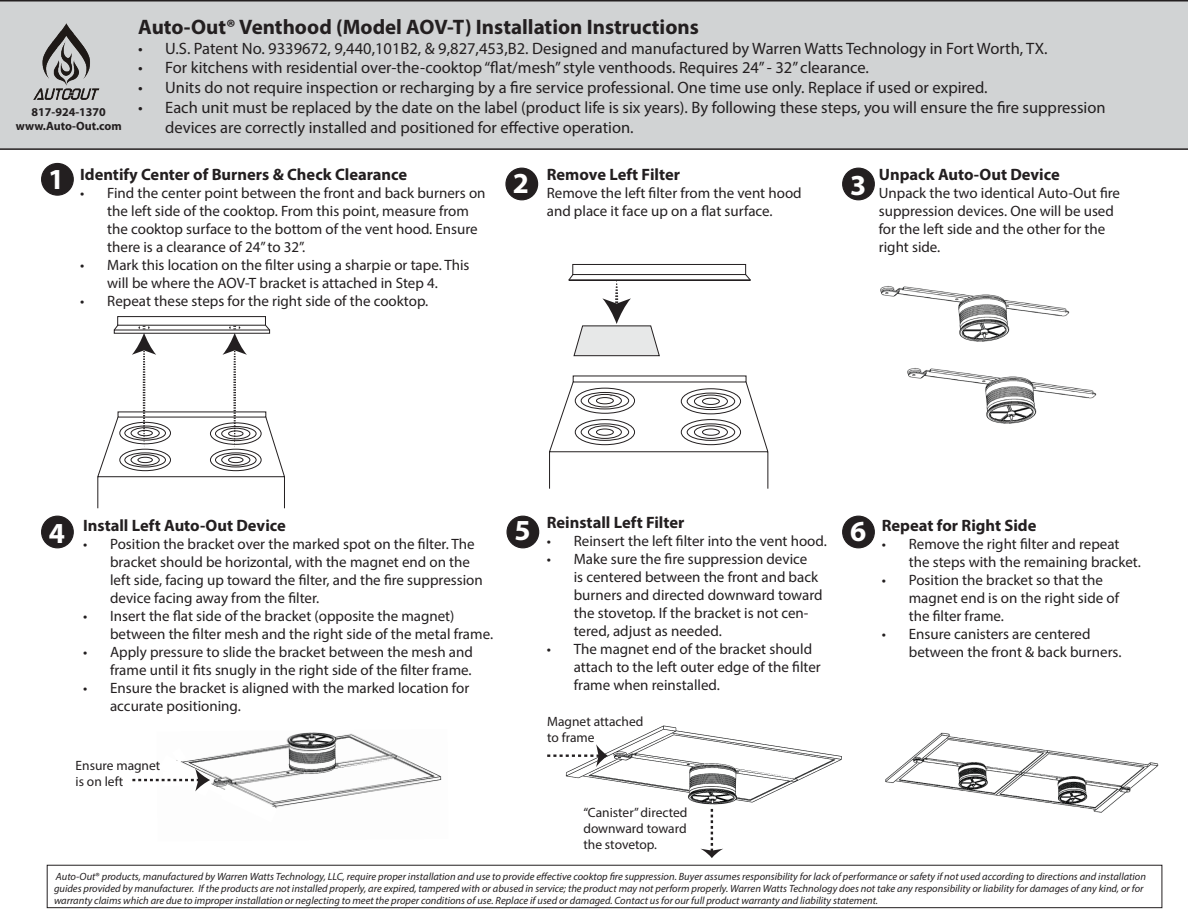
<style>
.page{position:relative;width:1188px;height:918px;background:#fff}
.page>*{position:absolute;margin:0;border:0;box-sizing:border-box;transform-origin:0 0}
.t1{font:700 29.1px "Myriad Pro";color:#fff}
.t2{font:700 21px "Myriad Pro";color:#231f20}
.t3{font:16.5px/19.8px "Myriad Pro";color:#231f20}
.t4{font:700 16.5px "Myriad Pro";color:#231f20}
.t5{font:15px/18px "Myriad Pro";color:#231f20}
.t6{font:13.5px/16.2px "Myriad Pro";color:#231f20;text-align:justify}
.t7{font:700 12px "Myriad Pro";color:#231f20}
.t8{font:italic 10.5px/12px "Myriad Pro";color:#231f20}
.s1{font-style:normal}
</style>
<div class="page">
<div style="left:0;top:0;width:1188px;height:150px;background:#d1d3d4"></div>
<img style="left:27px;top:15px;width:77px;height:92px">
<div style="left:42px;top:164px;width:31px;height:31px;background:#231f20;border-radius:50%"></div>
<div style="left:41px;top:163px;width:33px;height:33px;border:1px solid #231f20;border-radius:50%"></div>
<div style="left:506px;top:168px;width:32px;height:32px;background:#231f20;border-radius:50%"></div>
<div style="left:505px;top:168px;width:33px;height:32px;border:1px solid #231f20;border-radius:50%"></div>
<div style="left:843px;top:168px;width:31px;height:32px;background:#231f20;border-radius:50%"></div>
<div style="left:842px;top:168px;width:33px;height:32px;border:1px solid #231f20;border-radius:50%"></div>
<div style="left:42px;top:516px;width:31px;height:32px;background:#231f20;border-radius:50%"></div>
<div style="left:41px;top:516px;width:33px;height:32px;border:1px solid #231f20;border-radius:50%"></div>
<div style="left:507px;top:516px;width:32px;height:32px;background:#231f20;border-radius:50%"></div>
<div style="left:506px;top:516px;width:33px;height:32px;border:1px solid #231f20;border-radius:50%"></div>
<div style="left:843px;top:516px;width:31px;height:32px;background:#231f20;border-radius:50%"></div>
<div style="left:842px;top:516px;width:33px;height:32px;border:1px solid #231f20;border-radius:50%"></div>
<div style="left:47px;top:865px;width:1115px;height:43px;border:1px solid #231f20"></div>
<img style="left:880px;top:286px;width:190px;height:56px">
<img style="left:565px;top:725px;width:277px;height:84px">
<img style="left:907px;top:368px;width:190px;height:56px">
<img style="left:885px;top:732px;width:274px;height:81px">
<div style="left:117px;top:316px;width:149px;height:10px;border:1px solid #231f20"></div>
<svg style="left:97px;top:324px;width:188px;height:185px"></svg>
<div style="left:572px;top:264px;width:174px;height:11px;border:1px solid #231f20"></div>
<svg style="left:549px;top:381px;width:220px;height:108px"></svg>
<svg style="left:568px;top:273px;width:183px;height:84px"></svg>
<img style="left:265px;top:732px;width:177px;height:75px">
<svg style="left:700px;top:809px;width:23px;height:49px"></svg>
<svg style="left:547px;top:744px;width:61px;height:23px"></svg>
<svg style="left:132px;top:748px;width:146px;height:61px"></svg>
<p class="t7" style="left:32px;top:104px;width:76px">817-924-1370</p>
<p class="t7" style="left:16px;top:118px;width:108px">www.Auto-Out.com</p>
<p class="t2" style="left:138px;top:13px;width:562px">Auto-Out® Venthood (Model AOV-T) Installation Instructions</p>
<p class="t3" style="left:138px;top:38px;width:911px">• U.S. Patent No. 9339672, 9,440,101B2, &amp; 9,827,453,B2. Designed and manufactured by Warren Watts Technology in Fort Worth, TX.</p>
<p class="t3" style="left:138px;top:58px;width:732px">• For kitchens with residential over-the-cooktop “flat/mesh” style venthoods. Requires 24” - 32” clearance.</p>
<p class="t3" style="left:138px;top:77px;width:851px">• Units do not require inspection or recharging by a fire service professional. One time use only. Replace if used or expired.</p>
<p class="t3" style="left:165px;top:97px;width:942px;text-indent:-27px">• Each unit must be replaced by the date on the label (product life is six years). By following these steps, you will ensure the fire suppression devices are correctly installed and positioned for effective operation.</p>
<p class="t1" style="left:48px;top:161px;width:18px">1</p>
<p class="t4" style="left:80px;top:164px;width:329px">Identify Center of Burners &amp; Check Clearance</p>
<p class="t5" style="left:107px;top:184px;width:380px;text-indent:-27px">• Find the center point between the front and back burners on the left side of the cooktop. From this point, measure from the cooktop surface to the bottom of the vent hood. Ensure there is a clearance of 24” to 32”.</p>
<p class="t5" style="left:80px;top:256px;width:391px;text-align:center">• Mark this location on the filter using a sharpie or tape. This will be where the AOV-T bracket is attached in Step 4.</p>
<p class="t5" style="left:80px;top:292px;width:350px">• Repeat these steps for the right side of the cooktop.</p>
<p class="t4" style="left:547px;top:164px;width:135px">Remove Left Filter</p>
<p class="t5" style="left:547px;top:184px;width:256px">Remove the left filter from the vent hood and place it face up on a flat surface.</p>
<p class="t1" style="left:513px;top:164px;width:18px">2</p>
<p class="t1" style="left:850px;top:166px;width:18px">3</p>
<p class="t4" style="left:879px;top:164px;width:182px">Unpack Auto-Out Device</p>
<p class="t5" style="left:879px;top:184px;width:243px">Unpack the two identical Auto-Out fire suppression devices. One will be used for the left side and the other for the right side.</p>
<p class="t1" style="left:49px;top:514px;width:18px">4</p>
<p class="t4" style="left:83px;top:515px;width:204px">Install Left Auto-Out Device</p>
<p class="t5" style="left:110px;top:535px;width:374px;text-indent:-27px">• Position the bracket over the marked spot on the filter. The bracket should be horizontal, with the magnet end on the left side, facing up toward the filter, and the fire suppression device facing away from the filter.</p>
<p class="t5" style="left:110px;top:607px;width:385px;text-indent:-27px">• Insert the flat side of the bracket (opposite the magnet) between the filter mesh and the right side of the metal frame.</p>
<p class="t5" style="left:83px;top:643px;width:391px;text-align:right">• Apply pressure to slide the bracket between the mesh and frame until it fits snugly in the right side of the filter frame.</p>
<p class="t5" style="left:110px;top:679px;width:361px;text-indent:-27px">• Ensure the bracket is aligned with the marked location for accurate positioning.</p>
<p class="t6" style="left:76px;top:757px;width:86px">Ensure magnet</p>
<p class="t6" style="left:76px;top:773px;width:49px">is on left</p>
<p class="t1" style="left:514px;top:512px;width:18px">5</p>
<p class="t4" style="left:547px;top:512px;width:139px">Reinstall Left Filter</p>
<p class="t5" style="left:547px;top:532px;width:282px">• Reinsert the left filter into the vent hood.</p>
<p class="t5" style="left:574px;top:550px;width:250px;text-indent:-27px">• Make sure the fire suppression device<br>is centered between the front and back burners and directed downward toward the stovetop. If the bracket is not cen&shy;tered, adjust as needed.</p>
<p class="t5" style="left:574px;top:640px;width:249px;text-indent:-27px">• The magnet end of the bracket should attach to the left outer edge of the filter frame when reinstalled.</p>
<p class="t6" style="left:547px;top:713px;width:98px">Magnet attached to frame</p>
<p class="t6" style="left:583px;top:804px;width:106px">“Canister” directed downward toward the stovetop.</p>
<p class="t1" style="left:850px;top:512px;width:18px">6</p>
<p class="t4" style="left:882px;top:515px;width:156px">Repeat for Right Side</p>
<p class="t5" style="left:909px;top:535px;width:234px;text-indent:-27px">• Remove the right filter and repeat the steps with the remaining bracket.</p>
<p class="t5" style="left:909px;top:571px;width:212px;text-indent:-27px">• Position the bracket so that the magnet end is on the right side of the filter frame.</p>
<p class="t5" style="left:909px;top:625px;width:214px;text-indent:-27px">• Ensure canisters are centered between the front &amp; back burners.</p>
<p class="t8" style="left:54px;top:870px;width:1094px">Auto-Out<span class="s1">®</span> products, manufactured by Warren Watts Technology, LLC, require proper installation and use to provide effective cooktop fire suppression. Buyer assumes responsibility for lack of performance or safety if not used according to directions and installation guides provided by manufacturer. If the products are not installed properly, are expired, tampered with or abused in service; the product may not perform properly. Warren Watts Technology does not take any responsibility or liability for damages of any kind, or for warranty claims which are due to improper installation or neglecting to meet the proper conditions of use. Replace if used or damaged. Contact us for our full product warranty and liability statement.</p>
</div>
